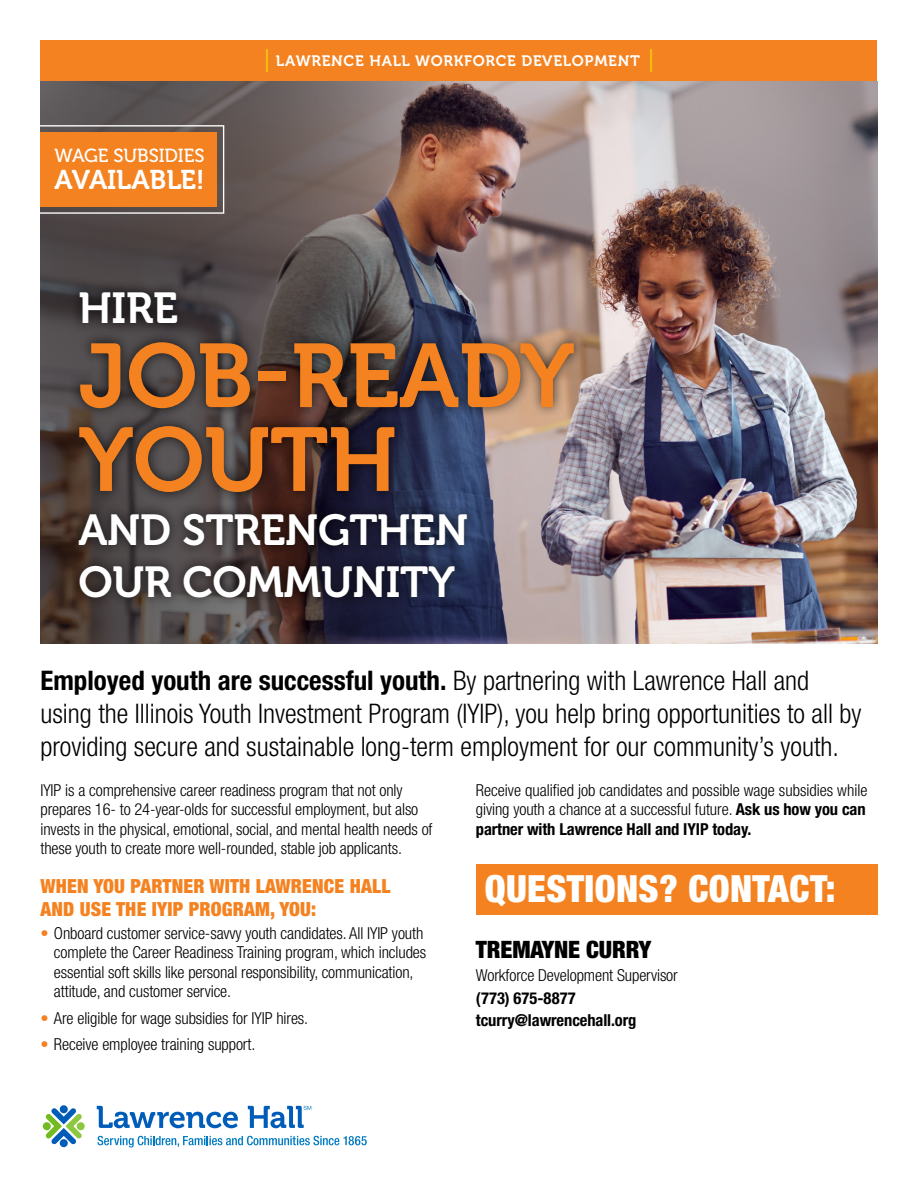
<style>
.page{position:relative;width:918px;height:1188px;background:#fff}
.page>*{position:absolute;margin:0;border:0;box-sizing:border-box;transform-origin:0 0}
.t1{font:89.85px/83.8px "Museo 700";letter-spacing:-.005em;color:#f58220}
.t2{font:43.2px/51.9px "Museo 700";letter-spacing:-.005em;color:#fff}
.t3{font:900 condensed 37.5px "Helvetica Neue LT Std";letter-spacing:.01em;color:#fff}
.t4{font:300 condensed 27px/33px "Helvetica Neue LT Std";color:#000}
.t5{font:27px "Museo 700";letter-spacing:-.005em;color:#fff}
.t6{font:900 condensed 24px "Helvetica Neue LT Std";letter-spacing:-.005em;color:#000}
.t7{font:900 condensed 19.5px/22.5px "Helvetica Neue LT Std";letter-spacing:.01em;color:#f58220}
.t8{font:18.9px "Museo 500";letter-spacing:-.005em;color:#fff}
.t9{font:300 condensed 16.5px/19.5px "Helvetica Neue LT Std";letter-spacing:-.005em;color:#000}
.t10{font:700 condensed 16.5px/22.5px "Helvetica Neue LT Std";letter-spacing:-.005em;color:#000}
.t11{font:15.15px "Museo 700";letter-spacing:.05em;color:#fff}
.s1{font-weight:700}
.s2{color:#f58220}
</style>
<div class="page">
<img style="left:462px;top:81px;width:416px;height:563px">
<svg style="left:40px;top:81px;width:422px;height:563px"></svg>
<div style="left:40px;top:40px;width:838px;height:41px;background:#f58220"></div>
<div style="left:476px;top:864px;width:402px;height:51px;background:#f58220"></div>
<div style="left:68px;top:280px;width:120px;height:55px;background:#000;opacity:.75"></div>
<div style="left:67px;top:502px;width:411px;height:107px;background:#000;opacity:.75"></div>
<div style="left:67px;top:330px;width:519px;height:174px;background:#000;opacity:.75"></div>
<div style="left:33px;top:125px;width:191px;height:89px;border:1px solid #fff"></div>
<div style="left:41px;top:132px;width:176px;height:75px;background:#f58220"></div>
<svg style="left:97px;top:1106px;width:141px;height:22px"></svg>
<svg style="left:43px;top:1105px;width:42px;height:42px"></svg>
<svg style="left:97px;top:1136px;width:270px;height:12px"></svg>
<svg style="left:248px;top:1106px;width:63px;height:22px"></svg>
<hr style="left:650px;top:49px;width:2px;height:23px;background:#fdb913">
<hr style="left:266px;top:49px;width:2px;height:23px;background:#fdb913">
<p class="t8" style="left:55px;top:145px;width:152px">WAGE SUBSIDIES</p>
<h3 class="t5" style="left:55px;top:165px;width:152px">AVAILABLE!</h3>
<h2 class="t2" style="left:78px;top:283px;width:101px">HIRE</h2>
<p class="t11" style="left:276px;top:53px;width:366px">LAWRENCE HALL WORKFORCE DEVELOPMENT</p>
<h1 class="t1" style="left:78px;top:335px;width:498px">JOB-READY<br>YOUTH</h1>
<h2 class="t2" style="left:78px;top:505px;width:392px">AND STRENGTHEN<br>OUR COMMUNITY</h2>
<p class="t4" style="left:40px;top:663px;width:823px"><span class="s1">Employed youth are successful youth.</span> By partnering with Lawrence Hall and using the Illinois Youth Investment Program (IYIP), you help bring opportunities to all by providing secure and sustainable long-term employment for our community’s youth.</p>
<p class="t9" style="left:40px;top:780px;width:394px">IYIP is a comprehensive career readiness program that not only prepares 16- to 24-year-olds for successful employment, but also invests in the physical, emotional, social, and mental health needs of these youth to create more well-rounded, stable job applicants.</p>
<p class="t7" style="left:40px;top:875px;width:351px">WHEN YOU PARTNER WITH LAWRENCE HALL<br>AND USE THE IYIP PROGRAM, YOU:</p>
<p class="t9" style="left:54px;top:923px;width:374px;text-indent:-13px"><span class="s2">•</span> Onboard customer service-savvy youth candidates. All IYIP youth complete the Career Readiness Training program, which includes essential soft skills like personal responsibility, communication, attitude, and customer service.</p>
<p class="t9" style="left:40px;top:1008px;width:269px"><span class="s2">•</span> Are eligible for wage subsidies for IYIP hires.</p>
<p class="t9" style="left:40px;top:1034px;width:216px"><span class="s2">•</span> Receive employee training support.</p>
<p class="t9" style="left:476px;top:780px;width:393px;text-align:justify">Receive qualified job candidates and possible wage subsidies while giving youth a chance at a successful future. <span class="s1">Ask us how you can partner with Lawrence Hall and IYIP today.</span></p>
<h3 class="t3" style="left:485px;top:866px;width:352px">QUESTIONS? CONTACT:</h3>
<h3 class="t6" style="left:476px;top:934px;width:177px">TREMAYNE CURRY</h3>
<p class="t9" style="left:476px;top:965px;width:203px">Workforce Development Supervisor</p>
<p class="t10" style="left:476px;top:986px;width:162px">(773) 675-8877 tcurry@lawrencehall.org</p>
</div>
